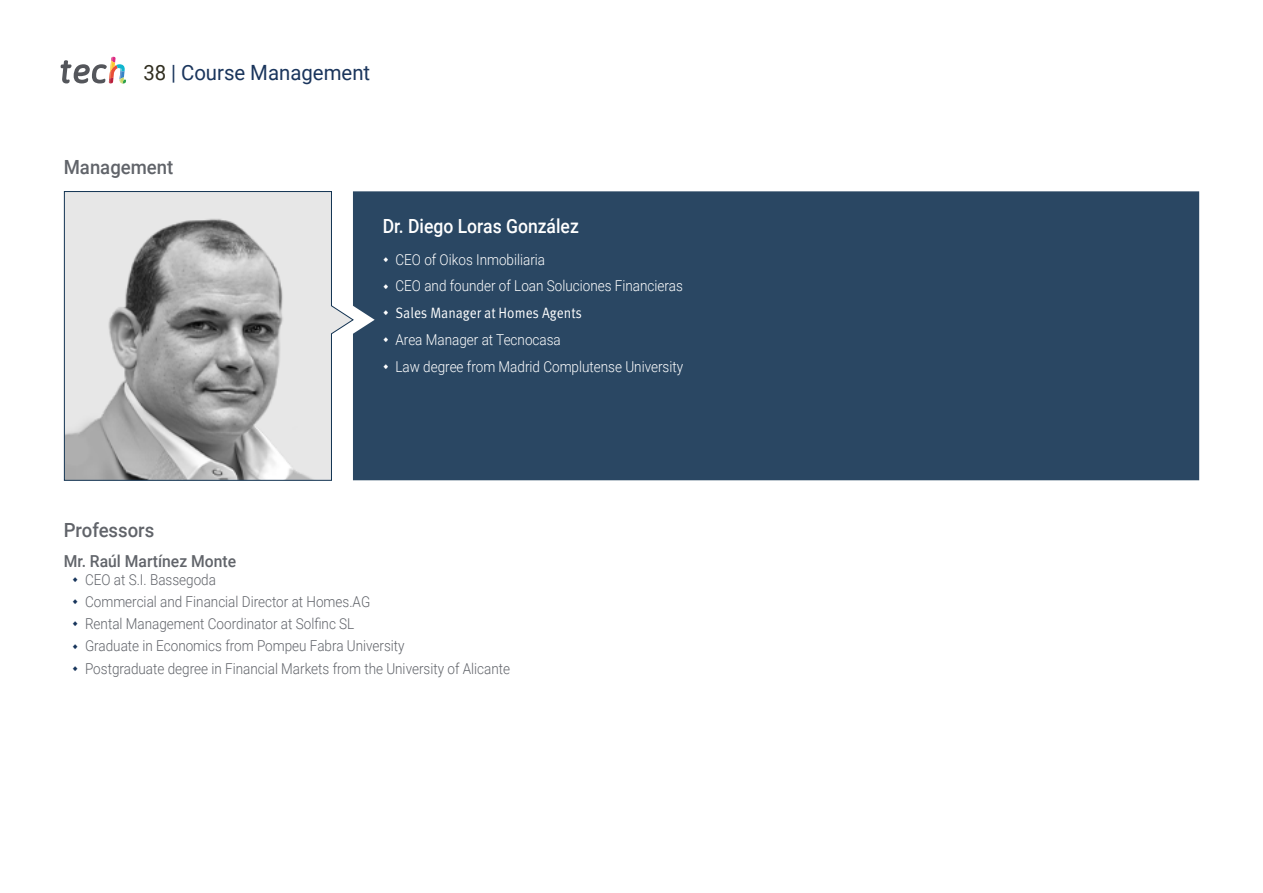
<style>
.page{position:relative;width:1263px;height:893px;background:#fff}
.page>*{position:absolute;margin:0;border:0;box-sizing:border-box;transform-origin:0 0}
.t1{font:21px "Roboto";color:#1a355c}
.t2{font:500 19.5px "Roboto";color:#fff;scale:.9 1}
.t3{font:500 19.5px "Roboto";color:#61646a;scale:.95 1}
.t4{font:500 16.5px "Roboto";color:#61646a;scale:.95 1}
.t5{font:300 15px/22.2px "Roboto";color:#61646a;scale:.9 1}
.t6{font:300 15px/26.7px "Roboto";color:#fff;scale:.9 1}
.t7{font:15px "Meta Pro";color:#fff;scale:.9 1}
.s1{color:#312e20}
</style>
<div class="page">
<svg style="left:61px;top:57px;width:65px;height:27px"></svg>
<div style="left:354px;top:191px;width:845px;height:289px;background:#2a4763"></div>
<svg style="left:64px;top:191px;width:290px;height:290px;background:#bfbfc0"></svg>
<svg style="left:384px;top:257px;width:4px;height:5px"></svg>
<svg style="left:384px;top:284px;width:4px;height:5px"></svg>
<svg style="left:384px;top:310px;width:4px;height:5px"></svg>
<svg style="left:384px;top:337px;width:4px;height:5px"></svg>
<svg style="left:384px;top:364px;width:4px;height:5px"></svg>
<h1 class="t1" style="left:144px;top:57px;width:228px"><span class="s1">38</span> | Course Management</h1>
<h2 class="t3" style="left:64px;top:154px;width:117px">Management</h2>
<h2 class="t3" style="left:64px;top:517px;width:97px">Professors</h2>
<h2 class="t2" style="left:383px;top:212px;width:219px">Dr. Diego Loras González</h2>
<p class="t6" style="left:395px;top:245px;width:321px">CEO of Oikos Inmobiliaria<br>CEO and founder of Loan Soluciones Financieras</p>
<p class="t7" style="left:395px;top:303px;width:209px">Sales Manager at Homes Agents</p>
<p class="t6" style="left:395px;top:326px;width:321px">Area Manager at Tecnocasa<br>Law degree from Madrid Complutense University</p>
<p class="t4" style="left:64px;top:549px;width:183px">Mr. Raúl Martínez Monte</p>
<p class="t5" style="left:85px;top:568px;width:474px">CEO at S.I. Bassegoda<br>Commercial and Financial Director at Homes.AG<br>Rental Management Coordinator at Solfinc SL<br>Graduate in Economics from Pompeu Fabra University<br>Postgraduate degree in Financial Markets from the University of Alicante</p>
</div>
